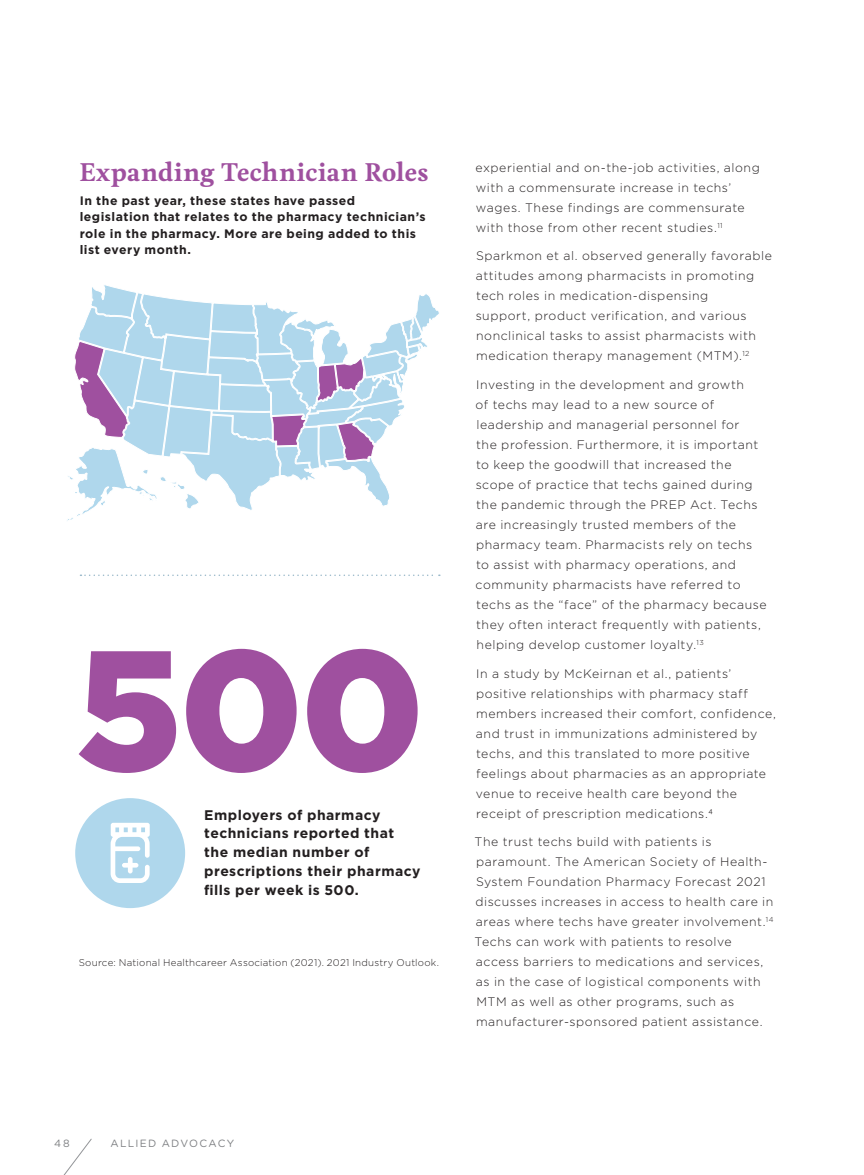
<style>
.page{position:relative;width:864px;height:1175px;background:#fff}
.page>*{position:absolute;margin:0;border:0;box-sizing:border-box;transform-origin:0 0}
.t1{font:900 170.4px "Gotham";color:#9f509f}
.t2{font:700 24px "Feijoa";letter-spacing:.015em;color:#9f509f}
.t3{font:700 13.95px/18.8px "Gotham";letter-spacing:.035em;color:#231f20}
.t4{font:300 12.3px/20px "Gotham";letter-spacing:.045em;color:#231f20}
.t5{font:700 12.3px/16.5px "Gotham";letter-spacing:.04em;color:#231f20}
.t6{font:10.5px "Gotham Rounded";letter-spacing:.12em;color:#7e8083}
.t7{font:300 9.75px "Gotham";letter-spacing:.025em;color:#231f20}
</style>
<div class="page">
<svg style="left:64px;top:1138px;width:28px;height:36px"></svg>
<svg style="left:80px;top:574px;width:360px;height:2px"></svg>
<svg style="left:67px;top:285px;width:372px;height:236px"></svg>
<div style="left:75px;top:798px;width:110px;height:110px;background:#afd7ec;border-radius:50%"></div>
<svg style="left:111px;top:822px;width:39px;height:61px"></svg>
<h2 class="t2" style="left:80px;top:156px;width:350px">Expanding Technician Roles</h2>
<p class="t5" style="left:80px;top:192px;width:348px">In the past year, these states have passed legislation that relates to the pharmacy technician’s role in the pharmacy. More are being added to this list every month.</p>
<h1 class="t1" style="left:75px;top:593px;width:351px">500</h1>
<p class="t3" style="left:204px;top:805px;width:218px">Employers of pharmacy technicians reported that the median number of prescriptions their pharmacy fills per week is 500.</p>
<p class="t7" style="left:79px;top:956px;width:362px">Source: National Healthcareer Association (2021). 2021 Industry Outlook.</p>
<p class="t4" style="left:476px;top:157px;width:286px">experiential and on-the-job activities, along with a commensurate increase in techs’ wages. These findings are commensurate with those from other recent studies.<sup>11</sup></p>
<p class="t4" style="left:476px;top:246px;width:298px">Sparkmon et al. observed generally favorable attitudes among pharmacists in promoting tech roles in medication-dispensing<br>support, product verification, and various nonclinical tasks to assist pharmacists with medication therapy management (MTM).<sup>12</sup></p>
<p class="t4" style="left:476px;top:374px;width:293px">Investing in the development and growth<br>of techs may lead to a new source of leadership and managerial personnel for<br>the profession. Furthermore, it is important to keep the goodwill that increased the scope of practice that techs gained during the pandemic through the PREP Act. Techs are increasingly trusted members of the pharmacy team. Pharmacists rely on techs to assist with pharmacy operations, and community pharmacists have referred to techs as the “face” of the pharmacy because they often interact frequently with patients, helping develop customer loyalty.<sup>13</sup></p>
<p class="t4" style="left:476px;top:663px;width:302px">In a study by McKeirnan et al., patients’ positive relationships with pharmacy staff members increased their comfort, confidence, and trust in immunizations administered by techs, and this translated to more positive feelings about pharmacies as an appropriate venue to receive health care beyond the receipt of prescription medications.4</p>
<p class="t4" style="left:475px;top:831px;width:300px">The trust techs build with patients is paramount. The American Society of Health-System Foundation Pharmacy Forecast 2021 discusses increases in access to health care in areas where techs have greater involvement.<sup>14<br></sup>Techs can work with patients to resolve access barriers to medications and services, as in the case of logistical components with MTM as well as other programs, such as manufacturer-sponsored patient assistance.</p>
<p class="t6" style="left:54px;top:1136px;width:17px">48</p>
<p class="t6" style="left:111px;top:1136px;width:125px">ALLIED ADVOCACY</p>
</div>
